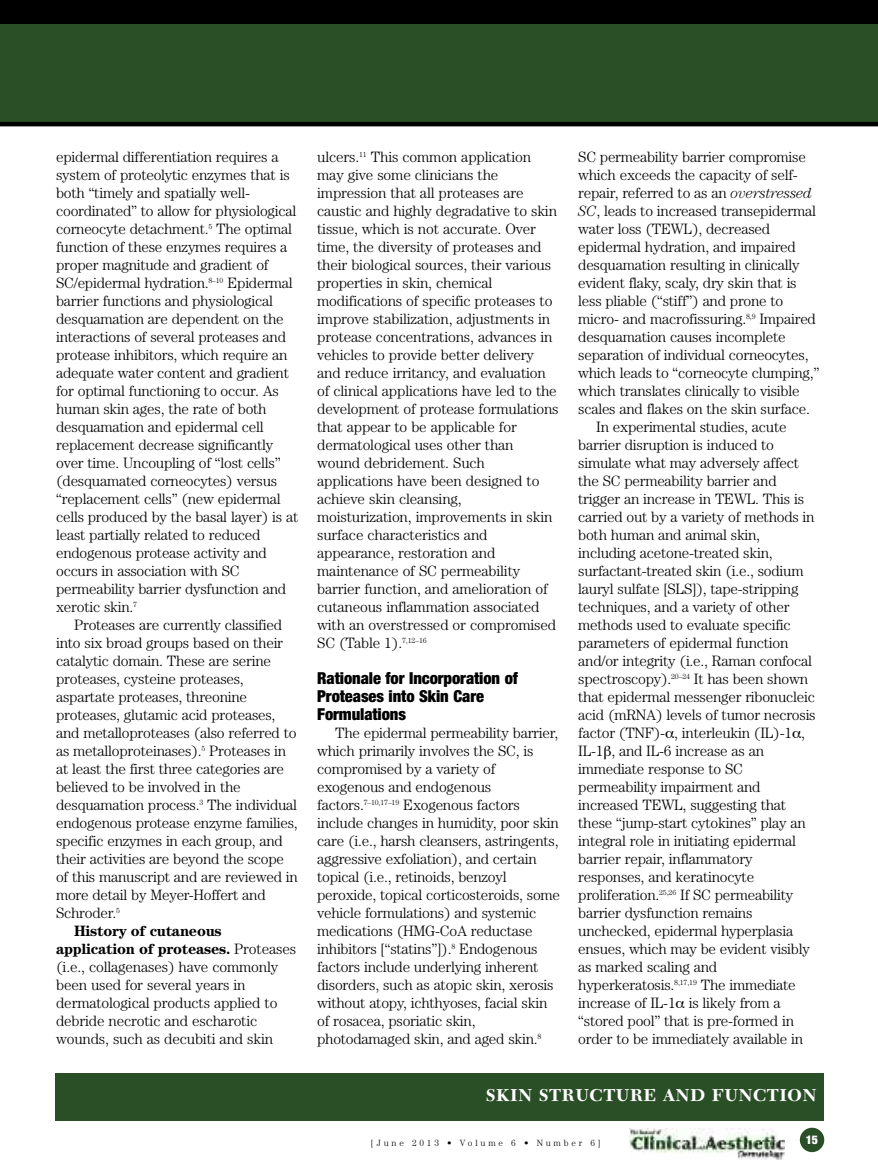
<style>
.page{position:relative;width:878px;height:1175px;background:#fff}
.page>*{position:absolute;margin:0;border:0;box-sizing:border-box;transform-origin:0 0}
.t1{font:700 18px "New Caledonia";letter-spacing:.03em;color:#fff}
.t2{font:900 condensed 16.5px/18px "Helvetica Neue LT Std";letter-spacing:-.005em;color:#000}
.t3{font:300 15px/18px "Century Std";letter-spacing:-.015em;color:#000}
.t4{font:700 15px "Century Std";letter-spacing:-.015em;color:#000}
.t5{font:900 condensed 12px "Helvetica Neue LT Std";color:#fff}
.t6{font:300 9px "Century Std";letter-spacing:.31em;color:#000}
.s1{font-weight:300}
.s2{font-style:italic}
</style>
<div class="page">
<div style="left:799px;top:1127px;width:25px;height:25px;background:#2a4e26;border-radius:50%"></div>
<img style="left:630px;top:1128px;width:154px;height:31px">
<div style="left:56px;top:1073px;width:768px;height:47px;background:#2a4e26"></div>
<div style="left:0;top:0;width:878px;height:122px;background:#2a4e26"></div>
<hr style="left:0;top:122px;width:878px;height:4px;background:#000">
<div style="left:0;top:0;width:878px;height:24px;background:#000"></div>
<p class="t3" style="left:56px;top:149px;width:244px">epidermal differentiation requires a system of proteolytic enzymes that is both “timely and spatially well&shy;coordinated” to allow for physiological corneocyte detachment.<sup>5</sup> The optimal function of these enzymes requires a proper magnitude and gradient of SC/epidermal hydration.<sup>8–10</sup> Epidermal barrier functions and physiological desquamation are dependent on the interactions of several proteases and protease inhibitors, which require an adequate water content and gradient for optimal functioning to occur. As human skin ages, the rate of both desquamation and epidermal cell replacement decrease significantly over time. Uncoupling of “lost cells” (desquamated corneocytes) versus “replacement cells” (new epidermal cells produced by the basal layer) is at least partially related to reduced endogenous protease activity and occurs in association with SC permeability barrier dysfunction and xerotic skin.<sup>7</sup></p>
<p class="t3" style="left:74px;top:617px;width:209px">Proteases are currently classified</p>
<p class="t3" style="left:56px;top:635px;width:228px">into six broad groups based on their</p>
<p class="t3" style="left:56px;top:653px;width:216px">catalytic domain. These are serine</p>
<p class="t3" style="left:56px;top:671px;width:189px">proteases, cysteine proteases,</p>
<p class="t3" style="left:56px;top:689px;width:192px">aspartate proteases, threonine</p>
<p class="t3" style="left:56px;top:707px;width:221px">proteases, glutamic acid proteases,</p>
<p class="t3" style="left:56px;top:725px;width:242px">and metalloproteases (also referred to</p>
<p class="t3" style="left:56px;top:743px;width:232px">as metalloproteinases).<sup>5</sup> Proteases in</p>
<p class="t3" style="left:56px;top:761px;width:229px">at least the first three categories are</p>
<p class="t3" style="left:56px;top:779px;width:186px">believed to be involved in the</p>
<p class="t3" style="left:56px;top:797px;width:242px">desquamation process.<sup>3</sup> The individual</p>
<p class="t3" style="left:56px;top:815px;width:243px">endogenous protease enzyme families,</p>
<p class="t3" style="left:56px;top:833px;width:228px">specific enzymes in each group, and</p>
<p class="t3" style="left:56px;top:851px;width:229px">their activities are beyond the scope</p>
<p class="t3" style="left:56px;top:869px;width:243px">of this manuscript and are reviewed in</p>
<p class="t3" style="left:56px;top:887px;width:211px">more detail by Meyer-Hoffert and</p>
<p class="t3" style="left:56px;top:905px;width:66px">Schroder.<sup>5</sup></p>
<p class="t4" style="left:74px;top:926px;width:149px">History of cutaneous</p>
<p class="t4" style="left:56px;top:944px;width:241px">application of proteases. <span class="s1">Proteases</span></p>
<p class="t3" style="left:56px;top:959px;width:224px">(i.e., collagenases) have commonly</p>
<p class="t3" style="left:56px;top:977px;width:191px">been used for several years in</p>
<p class="t3" style="left:56px;top:995px;width:223px">dermatological products applied to</p>
<p class="t3" style="left:56px;top:1013px;width:203px">debride necrotic and escharotic</p>
<p class="t3" style="left:56px;top:1031px;width:218px">wounds, such as decubiti and skin</p>
<p class="t3" style="left:317px;top:149px;width:243px">ulcers.<sup>11</sup> This common application may give some clinicians the impression that all proteases are caustic and highly degradative to skin tissue, which is not accurate. Over time, the diversity of proteases and their biological sources, their various properties in skin, chemical modifications of specific proteases to improve stabilization, adjustments in protease concentrations, advances in vehicles to provide better delivery and reduce irritancy, and evaluation of clinical applications have led to the development of protease formulations that appear to be applicable for dermatological uses other than wound debridement. Such applications have been designed to achieve skin cleansing, moisturization, improvements in skin surface characteristics and appearance, restoration and maintenance of SC permeability barrier function, and amelioration of cutaneous inflammation associated with an overstressed or compromised SC (Table 1).<sup>7,12–16</sup></p>
<p class="t2" style="left:317px;top:671px;width:202px">Rationale for Incorporation of<br>Proteases into Skin Care<br>Formulations</p>
<p class="t3" style="left:317px;top:725px;width:244px;text-indent:18px">The epidermal permeability barrier, which primarily involves the SC, is compromised by a variety of exogenous and endogenous factors.<sup>7–10,17–19</sup> Exogenous factors include changes in humidity, poor skin care (i.e., harsh cleansers, astringents, aggressive exfoliation), and certain topical (i.e., retinoids, benzoyl peroxide, topical corticosteroids, some vehicle formulations) and systemic medications (HMG-CoA reductase inhibitors [“statins”]).<sup>8</sup> Endogenous factors include underlying inherent disorders, such as atopic skin, xerosis without atopy, ichthyoses, facial skin of rosacea, psoriatic skin, photodamaged skin, and aged skin.<sup>8</sup></p>
<p class="t3" style="left:578px;top:149px;width:229px">SC permeability barrier compromise</p>
<p class="t3" style="left:578px;top:167px;width:221px">which exceeds the capacity of self-</p>
<p class="t3" style="left:578px;top:185px;width:235px">repair, referred to as an <span class="s2">overstressed</span></p>
<p class="t3" style="left:578px;top:203px;width:239px"><span class="s2">SC</span>, leads to increased transepidermal</p>
<p class="t3" style="left:578px;top:221px;width:193px">water loss (TEWL), decreased</p>
<p class="t3" style="left:578px;top:239px;width:219px">epidermal hydration, and impaired</p>
<p class="t3" style="left:578px;top:257px;width:223px">desquamation resulting in clinically</p>
<p class="t3" style="left:578px;top:275px;width:220px">evident flaky, scaly, dry skin that is</p>
<p class="t3" style="left:578px;top:293px;width:207px">less pliable (“stiff”) and prone to</p>
<p class="t3" style="left:578px;top:311px;width:239px">micro- and macrofissuring.<sup>8,9</sup> Impaired</p>
<p class="t3" style="left:578px;top:329px;width:209px">desquamation causes incomplete</p>
<p class="t3" style="left:578px;top:347px;width:232px">separation of individual corneocytes,</p>
<p class="t3" style="left:578px;top:365px;width:242px">which leads to “corneocyte clumping,”</p>
<p class="t3" style="left:578px;top:383px;width:223px">which translates clinically to visible</p>
<p class="t3" style="left:578px;top:401px;width:233px">scales and flakes on the skin surface.</p>
<p class="t3" style="left:596px;top:419px;width:192px">In experimental studies, acute</p>
<p class="t3" style="left:578px;top:437px;width:197px">barrier disruption is induced to</p>
<p class="t3" style="left:578px;top:455px;width:222px">simulate what may adversely affect</p>
<p class="t3" style="left:578px;top:473px;width:200px">the SC permeability barrier and</p>
<p class="t3" style="left:578px;top:491px;width:227px">trigger an increase in TEWL. This is</p>
<p class="t3" style="left:578px;top:509px;width:238px">carried out by a variety of methods in</p>
<p class="t3" style="left:578px;top:527px;width:183px">both human and animal skin,</p>
<p class="t3" style="left:578px;top:545px;width:196px">including acetone-treated skin,</p>
<p class="t3" style="left:578px;top:563px;width:227px">surfactant-treated skin (i.e., sodium</p>
<p class="t3" style="left:578px;top:581px;width:222px">lauryl sulfate [SLS]), tape-stripping</p>
<p class="t3" style="left:578px;top:599px;width:213px">techniques, and a variety of other</p>
<p class="t3" style="left:578px;top:617px;width:214px">methods used to evaluate specific</p>
<p class="t3" style="left:578px;top:635px;width:212px">parameters of epidermal function</p>
<p class="t3" style="left:578px;top:653px;width:235px">and/or integrity (i.e., Raman confocal</p>
<p class="t3" style="left:578px;top:671px;width:231px">spectroscopy).<sup>20–24</sup> It has been shown</p>
<p class="t3" style="left:578px;top:689px;width:238px">that epidermal messenger ribonucleic</p>
<p class="t3" style="left:578px;top:707px;width:239px">acid (mRNA) levels of tumor necrosis</p>
<p class="t3" style="left:578px;top:725px;width:228px">factor (TNF)- , interleukin (IL)-1 ,</p>
<p class="t3" style="left:578px;top:743px;width:187px">IL-1 , and IL-6 increase as an</p>
<p class="t3" style="left:578px;top:761px;width:166px">immediate response to SC</p>
<p class="t3" style="left:578px;top:779px;width:184px">permeability impairment and</p>
<p class="t3" style="left:578px;top:797px;width:209px">increased TEWL, suggesting that</p>
<p class="t3" style="left:578px;top:815px;width:229px">these “jump-start cytokines” play an</p>
<p class="t3" style="left:578px;top:833px;width:219px">integral role in initiating epidermal</p>
<p class="t3" style="left:578px;top:851px;width:176px">barrier repair, inflammatory</p>
<p class="t3" style="left:578px;top:869px;width:177px">responses, and keratinocyte</p>
<p class="t3" style="left:578px;top:887px;width:217px">proliferation.<sup>25,26</sup> If SC permeability</p>
<p class="t3" style="left:578px;top:905px;width:176px">barrier dysfunction remains</p>
<p class="t3" style="left:578px;top:923px;width:216px">unchecked, epidermal hyperplasia</p>
<p class="t3" style="left:578px;top:941px;width:233px">ensues, which may be evident visibly</p>
<p class="t3" style="left:578px;top:959px;width:140px">as marked scaling and</p>
<p class="t3" style="left:578px;top:977px;width:219px">hyperkeratosis.<sup>8,17,19</sup> The immediate</p>
<p class="t3" style="left:578px;top:995px;width:204px">increase of IL-1 is likely from a</p>
<p class="t3" style="left:578px;top:1013px;width:217px">“stored pool” that is pre-formed in</p>
<p class="t3" style="left:578px;top:1031px;width:226px">order to be immediately available in</p>
<p class="t1" style="left:485px;top:1088px;width:332px">SKIN STRUCTURE AND FUNCTION</p>
<p class="t6" style="left:371px;top:1139px;width:231px">[June 2013 • Volume 6 • Number 6]</p>
<p class="t5" style="left:805px;top:1135px;width:14px">15</p>
</div>
